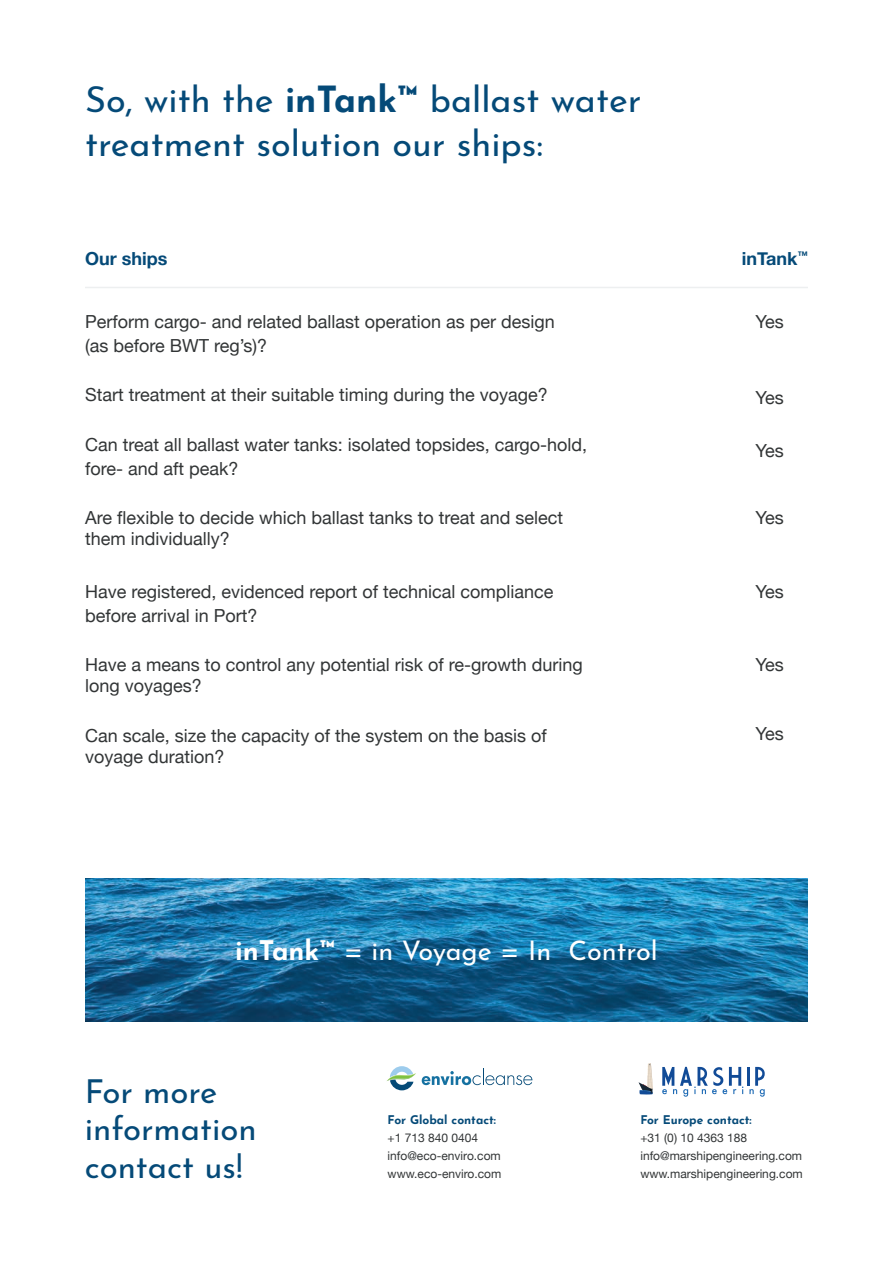
<style>
.page{position:relative;width:893px;height:1263px;background:#fff}
.page>*{position:absolute;margin:0;border:0;box-sizing:border-box;transform-origin:0 0}
.t1{font:36px/43.5px "Josefin Sans";color:#054a78}
.t2{font:33px/37.5px "Josefin Sans";color:#054a78}
.t3{font:27px "Josefin Sans";color:#fff}
.t4{font:18px/24px "Helvetica Neue";color:#323536}
.t5{font:700 18px "Helvetica Neue";color:#054a78}
.t6{font:12px/18px "Helvetica Neue";color:#323536}
.t7{font:700 12px "Josefin Sans";color:#054a78}
.t8{font:700 10.5px "Helvetica Neue";color:#054a78}
.s1{font-weight:700}
</style>
<div class="page">
<img style="left:85px;top:879px;width:723px;height:142px">
<hr style="left:85px;top:287px;width:723px;height:1px;background:#edeff0">
<svg style="left:387px;top:1066px;width:29px;height:24px"></svg>
<svg style="left:422px;top:1068px;width:110px;height:17px"></svg>
<hr style="left:747px;top:1067px;width:3px;height:19px;background:#114b97">
<svg style="left:662px;top:1067px;width:81px;height:30px"></svg>
<svg style="left:749px;top:1067px;width:16px;height:30px"></svg>
<svg style="left:639px;top:1063px;width:14px;height:31px"></svg>
<h1 class="t1" style="left:85px;top:73px;width:558px">So, with the <span class="s1">inTank™</span> ballast water treatment solution our ships:</h1>
<p class="t5" style="left:85px;top:244px;width:84px">Our ships</p>
<p class="t4" style="left:85px;top:310px;width:471px">Perform cargo- and related ballast operation as per design (as before B W T r e g ?(s’</p>
<p class="t4" style="left:85px;top:384px;width:464px">Start treatment at their suitable timing during the voyage?</p>
<p class="t4" style="left:85px;top:433px;width:504px">Can treat all ballast water tanks: isolated topsides, cargo-hold, fore- and aft peak?</p>
<p class="t4" style="left:85px;top:508px;width:480px;line-height:21px">Are flexible to decide which ballast tanks to treat and select them individually?</p>
<p class="t4" style="left:85px;top:580px;width:470px">Have registered, evidenced report of technical compliance before arrival in Port?</p>
<p class="t4" style="left:85px;top:655px;width:499px;line-height:21px">Have a means to control any potential risk of re-growth during long voyages?</p>
<p class="t4" style="left:85px;top:726px;width:463px;line-height:21px">Can scale, size the capacity of the system on the basis of voyage duration?</p>
<h3 class="t3" style="left:235px;top:928px;width:318px"><span class="s1">inTank™</span> = in Voyage = In</h3>
<h3 class="t3" style="left:568px;top:928px;width:91px">Control</h3>
<p class="t8" style="left:797px;top:247px;width:12px">TM</p>
<p class="t5" style="left:742px;top:244px;width:57px">inTank</p>
<p class="t4" style="left:756px;top:310px;width:30px">Yes</p>
<p class="t4" style="left:756px;top:387px;width:30px">Yes</p>
<p class="t4" style="left:756px;top:439px;width:30px">Yes</p>
<p class="t4" style="left:756px;top:507px;width:30px">Yes</p>
<p class="t4" style="left:756px;top:580px;width:30px">Yes</p>
<p class="t4" style="left:756px;top:654px;width:30px">Yes</p>
<p class="t4" style="left:756px;top:723px;width:30px">Yes</p>
<h2 class="t2" style="left:85px;top:1068px;width:173px">For more information contact us!</h2>
<p class="t7" style="left:388px;top:1109px;width:110px">For Global contact:</p>
<p class="t6" style="left:388px;top:1129px;width:115px">+1 713 840 0404 info@eco-enviro.com www.eco-enviro.com</p>
<p class="t7" style="left:640px;top:1109px;width:113px">For Europe contact:</p>
<p class="t6" style="left:640px;top:1129px;width:164px">+31 (0) 10 4363 188 info@marshipengineering.com www.marshipengineering.com</p>
</div>
